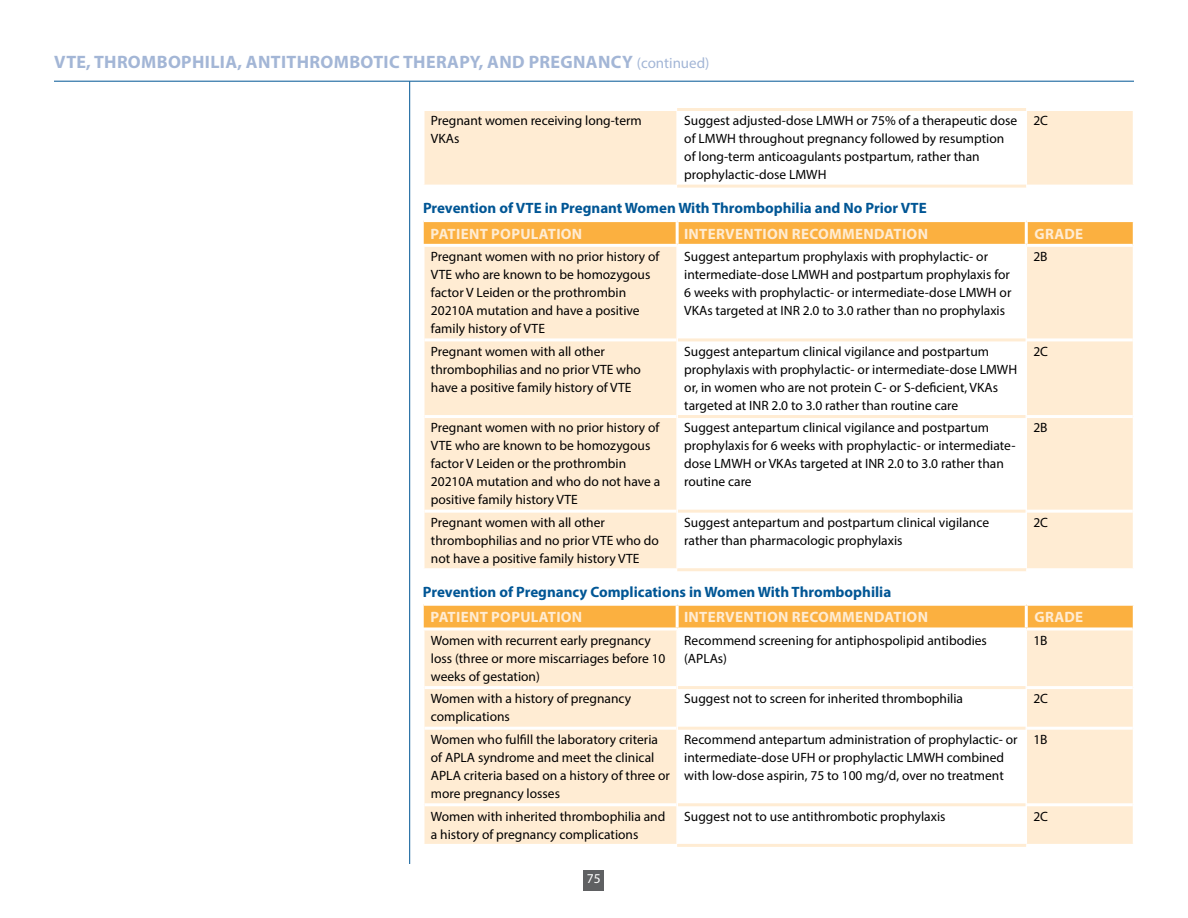
<style>
.page{position:relative;width:1188px;height:918px;background:#fff}
.page>*{position:absolute;margin:0;border:0;box-sizing:border-box;transform-origin:0 0}
.t1{font:700 18px "Myriad Pro";letter-spacing:.02em;color:#a3b6d6}
.t2{font:700 15px "Myriad Pro";color:#005695}
.t3{font:700 15px "Myriad Pro";letter-spacing:.02em;color:#ffecd3}
.t4{font:13.5px/18px "Myriad Pro";color:#000}
.t5{font:13.5px "Myriad Pro";color:#fff}
.s1{font-weight:400;font-size:15px}
</style>
<div class="page">
<hr style="left:54px;top:81px;width:1080px;height:1px;background:#005695">
<hr style="left:409px;top:81px;width:1px;height:783px;background:#005695">
<div style="left:584px;top:870px;width:20px;height:20px;background:#5f6062"></div>
<div style="left:424px;top:111px;width:709px;height:74px;background:#ffecd3"></div>
<div style="left:677px;top:110px;width:349px;height:76px;background:#fff"></div>
<hr style="left:1026px;top:111px;width:1px;height:74px;background:#fff">
<hr style="left:677px;top:108px;width:349px;height:3px;background:#ffecd3">
<hr style="left:677px;top:185px;width:349px;height:3px;background:#ffecd3">
<hr style="left:676px;top:111px;width:2px;height:74px;background:#fff">
<div style="left:424px;top:247px;width:709px;height:321px;background:#ffecd3"></div>
<svg style="left:678px;top:247px;width:348px;height:321px"></svg>
<svg style="left:424px;top:221px;width:709px;height:23px;background:#fbb44b"></svg>
<hr style="left:1026px;top:247px;width:1px;height:93px;background:#fff">
<hr style="left:1026px;top:340px;width:1px;height:77px;background:#fff">
<hr style="left:1026px;top:417px;width:1px;height:94px;background:#fff">
<hr style="left:1026px;top:511px;width:1px;height:57px;background:#fff">
<hr style="left:678px;top:338px;width:348px;height:3px;background:#ffecd3">
<hr style="left:678px;top:415px;width:348px;height:3px;background:#ffecd3">
<hr style="left:678px;top:510px;width:348px;height:3px;background:#ffecd3">
<hr style="left:677px;top:568px;width:349px;height:3px;background:#ffecd3">
<hr style="left:1027px;top:338px;width:106px;height:3px;background:#fff">
<hr style="left:1027px;top:415px;width:106px;height:3px;background:#fff">
<hr style="left:1027px;top:510px;width:106px;height:3px;background:#fff">
<hr style="left:424px;top:415px;width:252px;height:3px;background:#fff">
<hr style="left:676px;top:511px;width:2px;height:57px;background:#fff">
<hr style="left:424px;top:338px;width:252px;height:3px;background:#fff">
<hr style="left:676px;top:247px;width:2px;height:93px;background:#fff">
<hr style="left:676px;top:340px;width:2px;height:77px;background:#fff">
<hr style="left:676px;top:417px;width:2px;height:94px;background:#fff">
<hr style="left:424px;top:510px;width:252px;height:3px;background:#fff">
<div style="left:424px;top:630px;width:709px;height:214px;background:#ffecd3"></div>
<svg style="left:678px;top:630px;width:348px;height:214px"></svg>
<svg style="left:424px;top:604px;width:710px;height:23px;background:#fbb64f"></svg>
<hr style="left:1026px;top:630px;width:1px;height:58px;background:#fff">
<hr style="left:1026px;top:688px;width:1px;height:40px;background:#fff">
<hr style="left:1026px;top:728px;width:1px;height:77px;background:#fff">
<hr style="left:1026px;top:805px;width:1px;height:39px;background:#fff">
<hr style="left:678px;top:686px;width:348px;height:3px;background:#ffecd3">
<hr style="left:678px;top:727px;width:348px;height:3px;background:#ffecd3">
<hr style="left:678px;top:803px;width:348px;height:3px;background:#ffecd3">
<hr style="left:677px;top:844px;width:349px;height:3px;background:#ffecd3">
<hr style="left:1027px;top:686px;width:106px;height:3px;background:#fff">
<hr style="left:1027px;top:727px;width:106px;height:3px;background:#fff">
<hr style="left:1027px;top:803px;width:106px;height:3px;background:#fff">
<hr style="left:424px;top:686px;width:252px;height:3px;background:#fff">
<hr style="left:424px;top:727px;width:252px;height:3px;background:#fff">
<hr style="left:424px;top:803px;width:252px;height:3px;background:#fff">
<hr style="left:676px;top:630px;width:2px;height:58px;background:#fff">
<hr style="left:676px;top:688px;width:2px;height:40px;background:#fff">
<hr style="left:676px;top:728px;width:2px;height:77px;background:#fff">
<hr style="left:676px;top:805px;width:2px;height:39px;background:#fff">
<h1 class="t1" style="left:54px;top:50px;width:657px">VTE, THROMBOPHILIA, ANTITHROMBOTIC THERAPY, AND PREGNANCY <span class="s1">(continued)</span></h1>
<p class="t4" style="left:431px;top:112px;width:212px">Pregnant women receiving long-term<br>VKAs</p>
<p class="t4" style="left:684px;top:112px;width:335px">Suggest adjusted-dose LMWH or 75% of a therapeutic dose of LMWH throughout pregnancy followed by resumption of long-term anticoagulants postpartum, rather than prophylactic-dose LMWH</p>
<p class="t4" style="left:1033px;top:112px;width:16px">2C</p>
<p class="t2" style="left:423px;top:198px;width:505px">PREVENTION OF VTE IN PREGNANT WOMEN WITH THROMBOPHILIA AND NO PRIOR VTE</p>
<p class="t3" style="left:431px;top:224px;width:18px">PATIENT</p>
<p class="t3" style="left:491px;top:224px;width:19px">POPULATION</p>
<p class="t3" style="left:684px;top:224px;width:15px">INTER</p>
<p class="t3" style="left:725px;top:224px;width:20px">VENTION</p>
<p class="t3" style="left:792px;top:224px;width:19px">RECO</p>
<p class="t3" style="left:829px;top:224px;width:65px">MMENDATION</p>
<p class="t3" style="left:1035px;top:224px;width:49px">GRADE</p>
<p class="t4" style="left:431px;top:247px;width:230px">Pregnant women with no prior history of<br>VTE who are known to be homozygous factor V Leiden or the prothrombin<br>20210A mutation and have a positive family history of VTE</p>
<p class="t4" style="left:684px;top:247px;width:329px">Suggest antepartum prophylaxis with prophylactic- or intermediate-dose LMWH and postpartum prophylaxis for 6 weeks with prophylactic- or intermediate-dose LMWH or VKAs targeted at INR 2.0 to 3.0 rather than no prophylaxis</p>
<p class="t4" style="left:1033px;top:247px;width:16px">2B</p>
<p class="t4" style="left:431px;top:342px;width:212px">Pregnant women with all other thrombophilias and no prior VTE who have a positive family history of VTE</p>
<p class="t4" style="left:684px;top:342px;width:334px">Suggest antepartum clinical vigilance and postpartum prophylaxis with prophylactic- or intermediate-dose LMWH or, in women who are not protein C- or S-deficient, VKAs targeted at INR 2.0 to 3.0 rather than routine care</p>
<p class="t4" style="left:1033px;top:342px;width:16px">2C</p>
<p class="t4" style="left:431px;top:419px;width:231px">Pregnant women with no prior history of VTE who are known to be homozygous factor V Leiden or the prothrombin 20210A mutation and who do not have a positive family history VTE</p>
<p class="t4" style="left:684px;top:419px;width:333px">Suggest antepartum clinical vigilance and postpartum prophylaxis for 6 weeks with prophylactic- or intermediate&shy;dose LMWH or VKAs targeted at INR 2.0 to 3.0 rather than routine care</p>
<p class="t4" style="left:1033px;top:419px;width:16px">2B</p>
<p class="t4" style="left:431px;top:513px;width:230px">Pregnant women with all other thrombophilias and no prior VTE who do not have a positive family history VTE</p>
<p class="t4" style="left:684px;top:513px;width:306px">Suggest antepartum and postpartum clinical vigilance rather than pharmacologic prophylaxis</p>
<p class="t4" style="left:1033px;top:513px;width:16px">2C</p>
<p class="t2" style="left:423px;top:582px;width:470px">PREVENTION OF PREGNANCY COMPLICATIONS IN WOMEN WITH THROMBOPHILIA</p>
<p class="t3" style="left:431px;top:607px;width:18px">PATIENT</p>
<p class="t3" style="left:491px;top:607px;width:19px">POPULATION</p>
<p class="t3" style="left:684px;top:607px;width:15px">INTER</p>
<p class="t3" style="left:725px;top:607px;width:20px">VENTION</p>
<p class="t3" style="left:792px;top:607px;width:19px">RECO</p>
<p class="t3" style="left:829px;top:607px;width:65px">MMENDATION</p>
<p class="t3" style="left:1035px;top:607px;width:49px">GRADE</p>
<p class="t4" style="left:431px;top:631px;width:236px">Women with recurrent early pregnancy loss (three or more miscarriages before 10 weeks of gestation)</p>
<p class="t4" style="left:684px;top:631px;width:304px">Recommend screening for antiphospolipid antibodies (APLAs)</p>
<p class="t4" style="left:1033px;top:631px;width:16px">1B</p>
<p class="t4" style="left:431px;top:690px;width:202px">Women with a history of pregnancy complications</p>
<p class="t4" style="left:684px;top:690px;width:280px">Suggest not to screen for inherited thrombophilia</p>
<p class="t4" style="left:1033px;top:690px;width:16px">2C</p>
<p class="t4" style="left:431px;top:730px;width:241px">Women who fulfill the laboratory criteria of APLA syndrome and meet the clinical APLA criteria based on a history of three or more pregnancy losses</p>
<p class="t4" style="left:684px;top:730px;width:335px">Recommend antepartum administration of prophylactic- or intermediate-dose UFH or prophylactic LMWH combined with low-dose aspirin, 75 to 100 mg/d, over no treatment</p>
<p class="t4" style="left:1033px;top:730px;width:16px">1B</p>
<p class="t4" style="left:431px;top:807px;width:236px">Women with inherited thrombophilia and a history of pregnancy complications</p>
<p class="t4" style="left:684px;top:807px;width:263px">Suggest not to use antithrombotic prophylaxis</p>
<p class="t4" style="left:1033px;top:807px;width:16px">2C</p>
<p class="t5" style="left:587px;top:870px;width:15px">75</p>
</div>
